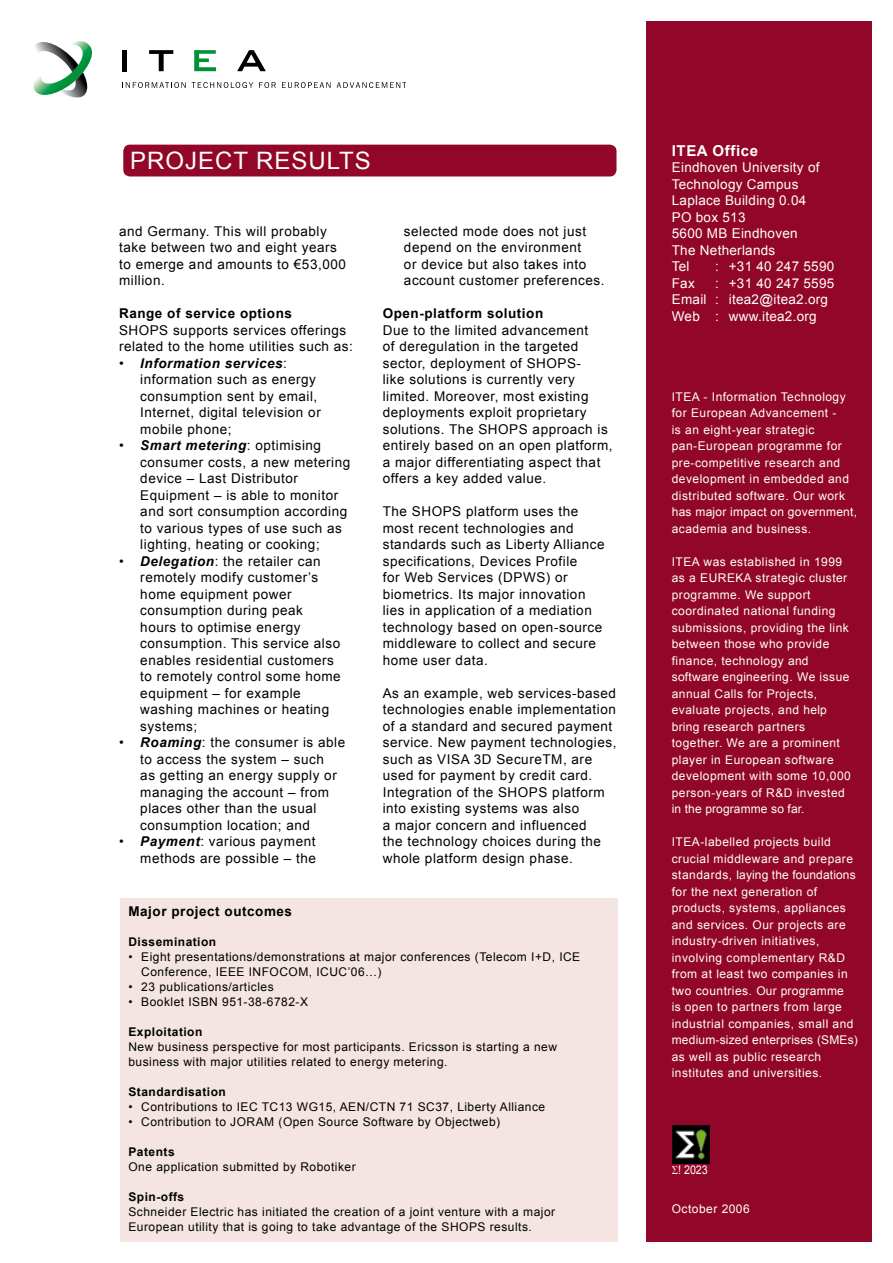
<style>
.page{position:relative;width:893px;height:1263px;background:#fff}
.page>*{position:absolute;margin:0;border:0;box-sizing:border-box;transform-origin:0 0}
.t1{font:24px "Arial";letter-spacing:.04em;color:#fff}
.t2{font:700 15px "Arial";letter-spacing:.04em;color:#fff}
.t3{font:13.5px/16.5px "Arial";letter-spacing:.04em;color:#000}
.t4{font:13.5px/16.5px "Arial";letter-spacing:.02em;color:#fff}
.t5{font:700 13.5px "Arial";letter-spacing:.04em;color:#000}
.t6{font:12px/16.5px "Arial";letter-spacing:.04em;color:#fff}
.t7{font:12px/15px "Arial";letter-spacing:.04em;color:#000}
.t8{font:700 12px "Arial";letter-spacing:.04em;color:#000}
.t9{font:12px "Arial";letter-spacing:.04em;color:#fff;scale:.89 1}
.s1{font-weight:700;font-style:italic}
</style>
<div class="page">
<div style="left:646px;top:21px;width:226px;height:1221px;background:#920629"></div>
<div style="left:123px;top:145px;width:493px;height:31px;background:#920629;border-radius:7px"></div>
<svg style="left:122px;top:82px;width:64px;height:6px"></svg>
<svg style="left:192px;top:82px;width:61px;height:6px"></svg>
<svg style="left:259px;top:82px;width:17px;height:6px"></svg>
<svg style="left:282px;top:82px;width:48px;height:6px"></svg>
<svg style="left:337px;top:82px;width:69px;height:6px"></svg>
<div style="left:122px;top:50px;width:5px;height:21px;background:#000"></div>
<svg style="left:149px;top:50px;width:24px;height:21px"></svg>
<svg style="left:237px;top:50px;width:29px;height:21px"></svg>
<svg style="left:194px;top:50px;width:22px;height:21px"></svg>
<svg style="left:33px;top:41px;width:60px;height:57px"></svg>
<img style="left:672px;top:1125px;width:37px;height:38px">
<div style="left:120px;top:898px;width:498px;height:343px;background:#f4e5e2"></div>
<h1 class="t1" style="left:130px;top:145px;width:242px">PROJECT RESULTS</h1>
<p class="t3" style="left:119px;top:223px;width:228px">and Germany. This will probably take between two and eight years to emerge and amounts to €53,000 million.</p>
<p class="t5" style="left:119px;top:304px;width:174px">Range of service options</p>
<p class="t3" style="left:119px;top:322px;width:235px">SHOPS supports services offerings related to the home utilities such as:</p>
<p class="t3" style="left:140px;top:355px;width:182px;text-indent:-21px">• <span class="s1">Information services</span>: information such as energy consumption sent by email,<br>Internet, digital television or mobile phone;</p>
<p class="t3" style="left:140px;top:437px;width:211px;text-indent:-21px">• <span class="s1">Smart metering</span>: optimising consumer costs, a new metering device – Last Distributor<br>Equipment – is able to monitor and sort consumption according to various types of use such as lighting, heating or cooking;</p>
<p class="t3" style="left:140px;top:553px;width:202px;text-indent:-21px">• <span class="s1">Delegation</span>: the retailer can remotely modify customer’s home equipment power consumption during peak hours to optimise energy consumption. This service also enables residential customers to remotely control some home equipment – for example washing machines or heating systems;</p>
<p class="t3" style="left:140px;top:734px;width:206px;text-indent:-21px">• <span class="s1">Roaming</span>: the consumer is able to access the system – such<br>as getting an energy supply or managing the account – from places other than the usual consumption location; and</p>
<p class="t3" style="left:119px;top:833px;width:198px;text-align:right">• <span class="s1">Payment</span>: various payment methods are possible – the</p>
<p class="t3" style="left:404px;top:223px;width:202px">selected mode does not just depend on the environment<br>or device but also takes into account customer preferences.</p>
<p class="t5" style="left:383px;top:304px;width:162px">Open-platform solution</p>
<p class="t3" style="left:383px;top:322px;width:231px">Due to the limited advancement<br>of deregulation in the targeted sector, deployment of SHOPS-<br>like solutions is currently very limited. Moreover, most existing deployments exploit proprietary solutions. The SHOPS approach is entirely based on an open platform, a major differentiating aspect that offers a key added value.</p>
<p class="t3" style="left:383px;top:503px;width:223px">The SHOPS platform uses the most recent technologies and standards such as Liberty Alliance specifications, Devices Profile<br>for Web Services (DPWS) or biometrics. Its major innovation lies in application of a mediation technology based on open-source middleware to collect and secure home user data.</p>
<p class="t3" style="left:383px;top:685px;width:235px">As an example, web services-based technologies enable implementation of a standard and secured payment service. New payment technologies, such as VISA 3D SecureTM, are used for payment by credit card.<br>Integration of the SHOPS platform into existing systems was also<br>a major concern and influenced<br>the technology choices during the whole platform design phase.</p>
<p class="t5" style="left:128px;top:903px;width:165px">Major project outcomes</p>
<p class="t8" style="left:128px;top:934px;width:89px">Dissemination</p>
<p class="t7" style="left:141px;top:950px;width:441px;text-indent:-13px">• Eight presentations/demonstrations at major conferences (Telecom I+D, ICE<br>Conference, IEEE INFOCOM, ICUC’06…)</p>
<p class="t7" style="left:128px;top:980px;width:147px">• 23 publications/articles</p>
<p class="t7" style="left:128px;top:995px;width:181px">• Booklet ISBN 951-38-6782-X</p>
<p class="t8" style="left:128px;top:1024px;width:75px">Exploitation</p>
<p class="t7" style="left:128px;top:1040px;width:430px">New business perspective for most participants. Ericsson is starting a new business with major utilities related to energy metering.</p>
<p class="t8" style="left:128px;top:1084px;width:99px">Standardisation</p>
<p class="t7" style="left:128px;top:1100px;width:418px">• Contributions to IEC TC13 WG15, AEN/CTN 71 SC37, Liberty Alliance</p>
<p class="t7" style="left:128px;top:1115px;width:373px">• Contribution to JORAM (Open Source Software by Objectweb)</p>
<p class="t8" style="left:128px;top:1144px;width:48px">Patents</p>
<p class="t7" style="left:128px;top:1160px;width:229px">One application submitted by Robotiker</p>
<p class="t8" style="left:128px;top:1189px;width:57px">Spin-offs</p>
<p class="t7" style="left:128px;top:1205px;width:428px">Schneider Electric has initiated the creation of a joint venture with a major<br>European utility that is going to take advantage of the SHOPS results.</p>
<p class="t2" style="left:672px;top:140px;width:88px">ITEA Office</p>
<p class="t4" style="left:672px;top:159px;width:149px">Eindhoven University of<br>Technology Campus<br>Laplace Building 0.04<br>PO box 513<br>5600 MB Eindhoven<br>The Netherlands<br>Tel</p>
<p class="t4" style="left:715px;top:258px;width:120px">: +31 40 247 5590</p>
<p class="t4" style="left:672px;top:275px;width:164px;text-indent:43px">: +31 40 247 5595<br>Email : itea2@itea2.org<br>Web : www.itea2.org</p>
<p class="t4" style="left:672px;top:275px;width:25px">Fax</p>
<p class="t6" style="left:672px;top:388px;width:187px">ITEA - Information Technology for European Advancement -<br>is an eight-year strategic pan-European programme for pre-competitive research and development in embedded and distributed software. Our work has major impact on government, academia and business.</p>
<p class="t6" style="left:672px;top:553px;width:181px">ITEA was established in 1999 as a EUREKA strategic cluster programme. We support coordinated national funding submissions, providing the link between those who provide finance, technology and software engineering. We issue annual Calls for Projects, evaluate projects, and help bring research partners together. We are a prominent player in European software development with some 10,000 person-years of R&amp;D invested in the programme so far.</p>
<p class="t6" style="left:672px;top:834px;width:188px">ITEA-labelled projects build crucial middleware and prepare standards, laying the foundations for the next generation of products, systems, appliances and services. Our projects are industry-driven initiatives, involving complementary R&amp;D from at least two companies in two countries. Our programme<br>is open to partners from large industrial companies, small and medium-sized enterprises (SMEs) as well as public research institutes and universities.</p>
<p class="t9" style="left:678px;top:1162px;width:35px">! 2023</p>
<p class="t6" style="left:672px;top:1200px;width:79px">October 2006</p>
</div>
